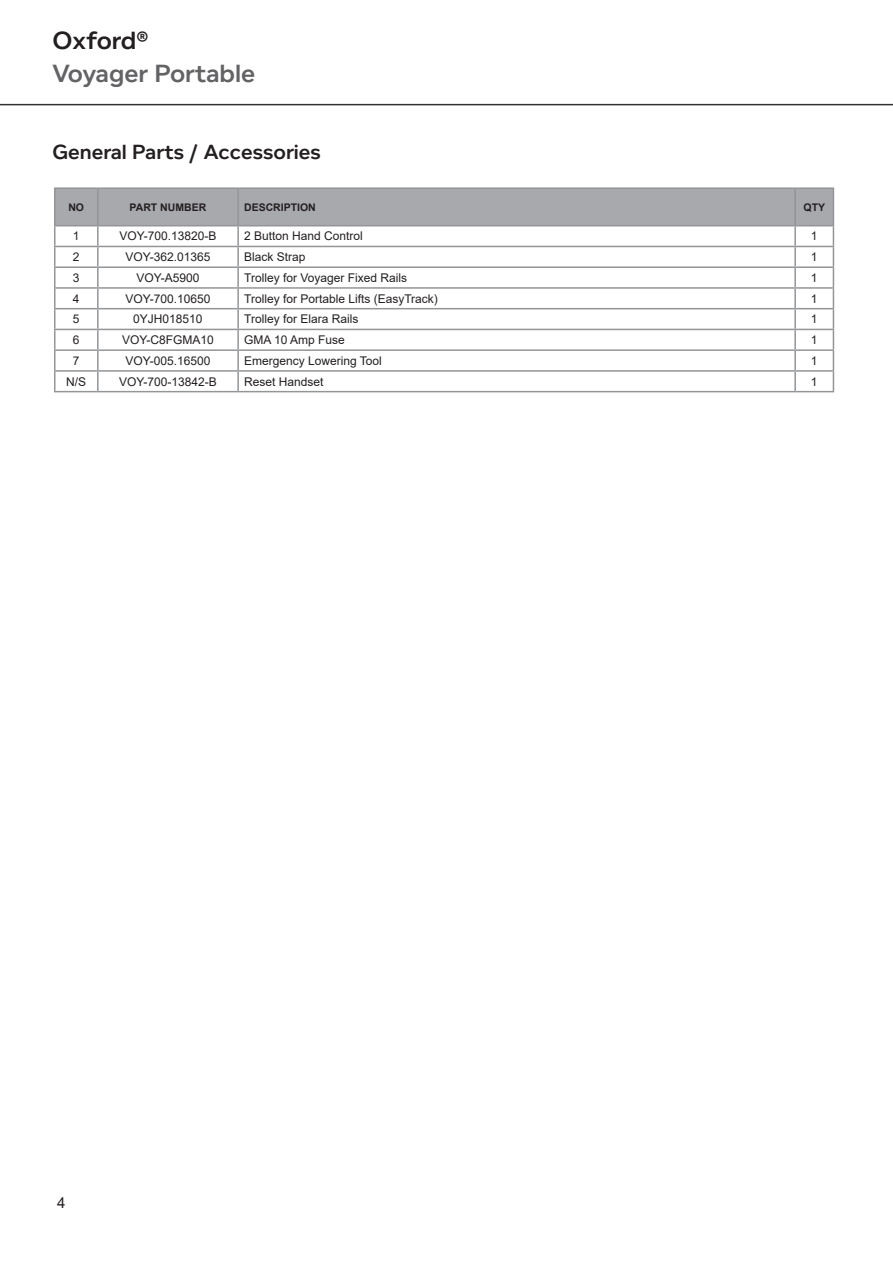
<style>
.page{position:relative;width:893px;height:1263px;background:#fff}
.page>*{position:absolute;margin:0;border:0;box-sizing:border-box;transform-origin:0 0}
.t1{font:600 25.5px "Foundry Context";color:#636366}
.t2{font:600 25.5px "Foundry Context";color:#231f20}
.t3{font:600 21px "Foundry Context";color:#231f20}
.t4{font:15px "Arial";color:#231f20}
.t5{font:12px "Arial";color:#231f20}
.t6{font:700 10.5px "Arial";color:#231f20}
</style>
<div class="page">
<hr style="left:0;top:104px;width:893px;height:1px;background:#312f30">
<svg style="left:54px;top:189px;width:780px;height:202px"></svg>
<hr style="left:54px;top:187px;width:44px;height:2px;background:#939598">
<hr style="left:54px;top:189px;width:2px;height:36px;background:#939598">
<hr style="left:98px;top:187px;width:140px;height:2px;background:#939598">
<hr style="left:97px;top:189px;width:2px;height:36px;background:#939598">
<hr style="left:238px;top:187px;width:557px;height:2px;background:#939598">
<hr style="left:237px;top:189px;width:2px;height:36px;background:#939598">
<hr style="left:795px;top:187px;width:39px;height:2px;background:#939598">
<hr style="left:794px;top:189px;width:2px;height:36px;background:#939598">
<hr style="left:833px;top:189px;width:1px;height:36px;background:#939598">
<hr style="left:54px;top:225px;width:44px;height:1px;background:#939598">
<hr style="left:98px;top:225px;width:140px;height:1px;background:#939598">
<hr style="left:238px;top:225px;width:557px;height:1px;background:#939598">
<hr style="left:795px;top:225px;width:39px;height:1px;background:#939598">
<hr style="left:54px;top:246px;width:44px;height:1px;background:#939598">
<hr style="left:98px;top:246px;width:140px;height:1px;background:#939598">
<hr style="left:238px;top:246px;width:557px;height:1px;background:#939598">
<hr style="left:795px;top:246px;width:39px;height:1px;background:#939598">
<hr style="left:54px;top:266px;width:44px;height:2px;background:#939598">
<hr style="left:98px;top:266px;width:140px;height:2px;background:#939598">
<hr style="left:238px;top:266px;width:557px;height:2px;background:#939598">
<hr style="left:795px;top:266px;width:39px;height:2px;background:#939598">
<hr style="left:54px;top:287px;width:44px;height:2px;background:#939598">
<hr style="left:98px;top:287px;width:140px;height:2px;background:#939598">
<hr style="left:238px;top:287px;width:557px;height:2px;background:#939598">
<hr style="left:795px;top:287px;width:39px;height:2px;background:#939598">
<hr style="left:54px;top:308px;width:44px;height:1px;background:#939598">
<hr style="left:98px;top:308px;width:140px;height:1px;background:#939598">
<hr style="left:238px;top:308px;width:557px;height:1px;background:#939598">
<hr style="left:795px;top:308px;width:39px;height:1px;background:#939598">
<hr style="left:54px;top:329px;width:44px;height:1px;background:#939598">
<hr style="left:98px;top:329px;width:140px;height:1px;background:#939598">
<hr style="left:238px;top:329px;width:557px;height:1px;background:#939598">
<hr style="left:795px;top:329px;width:39px;height:1px;background:#939598">
<hr style="left:54px;top:349px;width:44px;height:2px;background:#939598">
<hr style="left:98px;top:349px;width:140px;height:2px;background:#939598">
<hr style="left:238px;top:349px;width:557px;height:2px;background:#939598">
<hr style="left:795px;top:349px;width:39px;height:2px;background:#939598">
<hr style="left:54px;top:370px;width:44px;height:2px;background:#939598">
<hr style="left:98px;top:370px;width:140px;height:2px;background:#939598">
<hr style="left:238px;top:370px;width:557px;height:2px;background:#939598">
<hr style="left:795px;top:370px;width:39px;height:2px;background:#939598">
<hr style="left:54px;top:391px;width:44px;height:1px;background:#939598">
<hr style="left:98px;top:391px;width:140px;height:1px;background:#939598">
<hr style="left:238px;top:391px;width:557px;height:1px;background:#939598">
<hr style="left:795px;top:391px;width:39px;height:1px;background:#939598">
<h1 class="t2" style="left:52px;top:25px;width:97px">Oxford®</h1>
<h1 class="t1" style="left:52px;top:58px;width:204px">Voyager Portable</h1>
<p class="t3" style="left:52px;top:139px;width:270px">General Parts / Accessories</p>
<p class="t6" style="left:68px;top:200px;width:17px">NO</p>
<p class="t6" style="left:130px;top:200px;width:78px">PART NUMBER</p>
<p class="t6" style="left:244px;top:200px;width:73px">DESCRIPTION</p>
<p class="t6" style="left:804px;top:200px;width:23px">QTY</p>
<p class="t5" style="left:73px;top:228px;width:8px">1</p>
<p class="t5" style="left:119px;top:228px;width:98px">VOY-700.13820-B</p>
<p class="t5" style="left:244px;top:228px;width:120px">2 Button Hand Control</p>
<p class="t5" style="left:811px;top:228px;width:8px">1</p>
<p class="t5" style="left:73px;top:249px;width:8px">2</p>
<p class="t5" style="left:125px;top:249px;width:86px">VOY-362.01365</p>
<p class="t5" style="left:244px;top:249px;width:63px">Black Strap</p>
<p class="t5" style="left:811px;top:249px;width:8px">1</p>
<p class="t5" style="left:73px;top:269px;width:8px">3</p>
<p class="t5" style="left:136px;top:269px;width:64px">VOY-A5900</p>
<p class="t5" style="left:244px;top:269px;width:164px">Trolley for Voyager Fixed Rails</p>
<p class="t5" style="left:811px;top:269px;width:8px">1</p>
<p class="t5" style="left:73px;top:290px;width:8px">4</p>
<p class="t5" style="left:125px;top:290px;width:86px">VOY-700.10650</p>
<p class="t5" style="left:244px;top:290px;width:195px">Trolley for Portable Lifts (EasyTrack)</p>
<p class="t5" style="left:811px;top:290px;width:8px">1</p>
<p class="t5" style="left:73px;top:311px;width:8px">5</p>
<p class="t5" style="left:133px;top:311px;width:71px">0YJH018510</p>
<p class="t5" style="left:244px;top:311px;width:116px">Trolley for Elara Rails</p>
<p class="t5" style="left:811px;top:311px;width:8px">1</p>
<p class="t5" style="left:73px;top:332px;width:8px">6</p>
<p class="t5" style="left:122px;top:332px;width:93px">VOY-C8FGMA10</p>
<p class="t5" style="left:244px;top:332px;width:102px">GMA 10 Amp Fuse</p>
<p class="t5" style="left:811px;top:332px;width:8px">1</p>
<p class="t5" style="left:73px;top:352px;width:8px">7</p>
<p class="t5" style="left:125px;top:352px;width:86px">VOY-005.16500</p>
<p class="t5" style="left:244px;top:352px;width:139px">Emergency Lowering Tool</p>
<p class="t5" style="left:811px;top:352px;width:8px">1</p>
<p class="t5" style="left:66px;top:373px;width:22px">N/S</p>
<p class="t5" style="left:119px;top:373px;width:99px">VOY-700-13842-B</p>
<p class="t5" style="left:244px;top:373px;width:81px">Reset Handset</p>
<p class="t5" style="left:811px;top:373px;width:8px">1</p>
<p class="t4" style="left:57px;top:1192px;width:10px">4</p>
</div>
